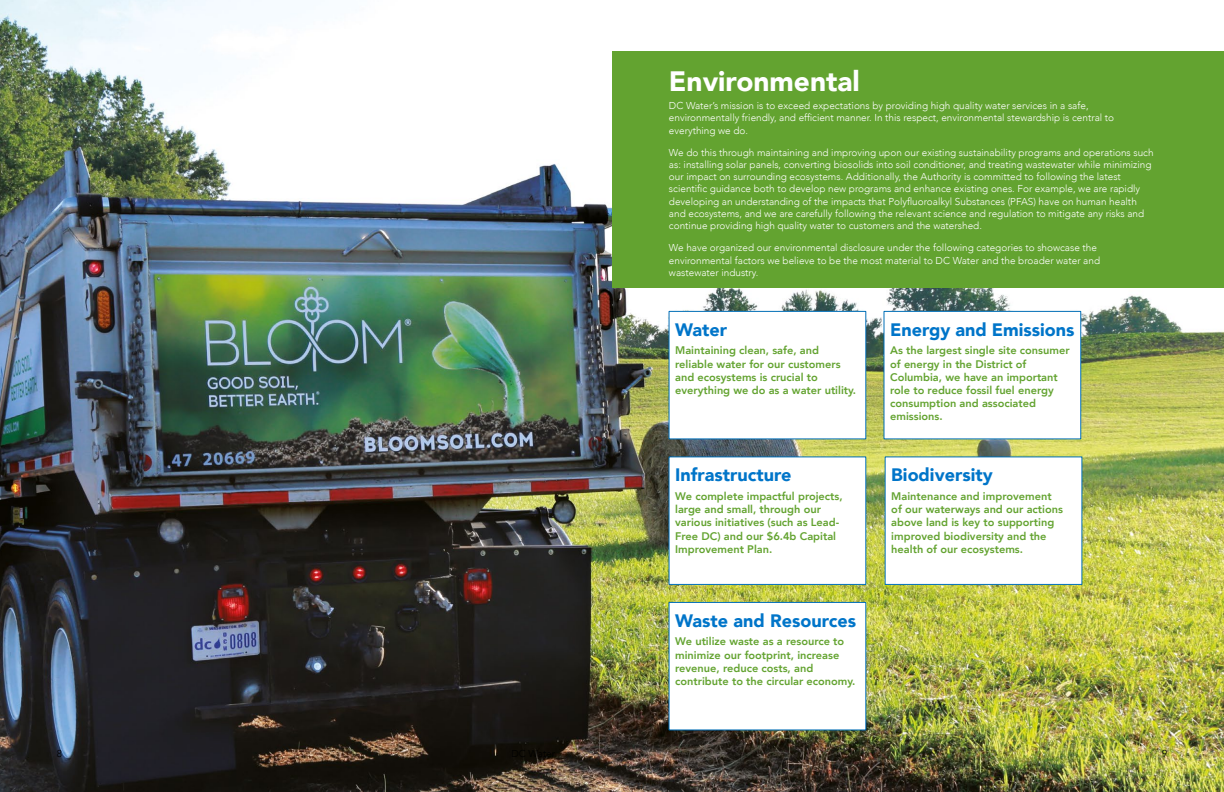
<style>
.page{position:relative;width:1224px;height:792px;background:#fff}
.page>*{position:absolute;margin:0;border:0;box-sizing:border-box;transform-origin:0 0}
.t1{font:900 28px "Avenir";color:#fff}
.t2{font:900 18px "Avenir";color:#0075c9}
.t3{font:800 11px/13.2px "Avenir";color:#63a330}
.t4{font:300 10px/12.3px "Avenir";color:#fff}
.t5{font:300 10px "Avenir";color:#000}
</style>
<div class="page">
<img style="left:0;top:0;width:1224px;height:792px">
<div style="left:612px;top:52px;width:612px;height:236px;background:#63a330"></div>
<svg style="left:668px;top:310px;width:199px;height:130px"></svg>
<svg style="left:668px;top:601px;width:199px;height:130px"></svg>
<svg style="left:668px;top:456px;width:199px;height:129px"></svg>
<svg style="left:883px;top:310px;width:199px;height:130px"></svg>
<svg style="left:884px;top:456px;width:199px;height:129px"></svg>
<h1 class="t1" style="left:669px;top:57px;width:192px">Environmental</h1>
<p class="t4" style="left:669px;top:100px;width:447px">DC Water’s mission is to exceed expectations by providing high quality water services in a safe, environmentally friendly, and efficient manner. In this respect, environmental stewardship is central to everything we do.</p>
<p class="t4" style="left:669px;top:146px;width:486px">We do this through maintaining and improving upon our existing sustainability programs and operations such as: installing solar panels, converting biosolids into soil conditioner, and treating wastewater while minimizing our impact on surrounding ecosystems. Additionally, the Authority is committed to following the latest scientific guidance both to develop new programs and enhance existing ones. For example, we are rapidly developing an understanding of the impacts that Polyfluoroalkyl Substances (PFAS) have on human health and ecosystems, and we are carefully following the relevant science and regulation to mitigate any risks and continue providing high quality water to customers and the watershed.</p>
<p class="t4" style="left:669px;top:242px;width:433px">We have organized our environmental disclosure under the following categories to showcase the environmental factors we believe to be the most material to DC Water and the broader water and wastewater industry.</p>
<h2 class="t2" style="left:675px;top:314px;width:53px">Water</h2>
<p class="t3" style="left:675px;top:344px;width:182px">Maintaining clean, safe, and reliable water for our customers and ecosystems is crucial to everything we do as a water utility.</p>
<h2 class="t2" style="left:675px;top:459px;width:118px">Infrastructure</h2>
<p class="t3" style="left:675px;top:490px;width:169px">We complete impactful projects, large and small, through our various initiatives (such as Lead-<br>Free DC) and our $6.4b Capital<br>Improvement Plan.</p>
<h2 class="t2" style="left:675px;top:605px;width:182px">Waste and Resources</h2>
<p class="t3" style="left:675px;top:635px;width:182px">We utilize waste as a resource to minimize our footprint, increase revenue, reduce costs, and contribute to the circular economy.</p>
<h2 class="t2" style="left:890px;top:314px;width:186px">Energy and Emissions</h2>
<p class="t3" style="left:890px;top:344px;width:181px">As the largest single site consumer of energy in the District of<br>Columbia, we have an important role to reduce fossil fuel energy consumption and associated emissions.</p>
<h2 class="t2" style="left:891px;top:459px;width:103px">Biodiversity</h2>
<p class="t3" style="left:891px;top:490px;width:173px">Maintenance and improvement of our waterways and our actions above land is key to supporting improved biodiversity and the health of our ecosystems.</p>
<p class="t5" style="left:57px;top:747px;width:7px">8</p>
<p class="t5" style="left:1162px;top:747px;width:7px">9</p>
</div>
